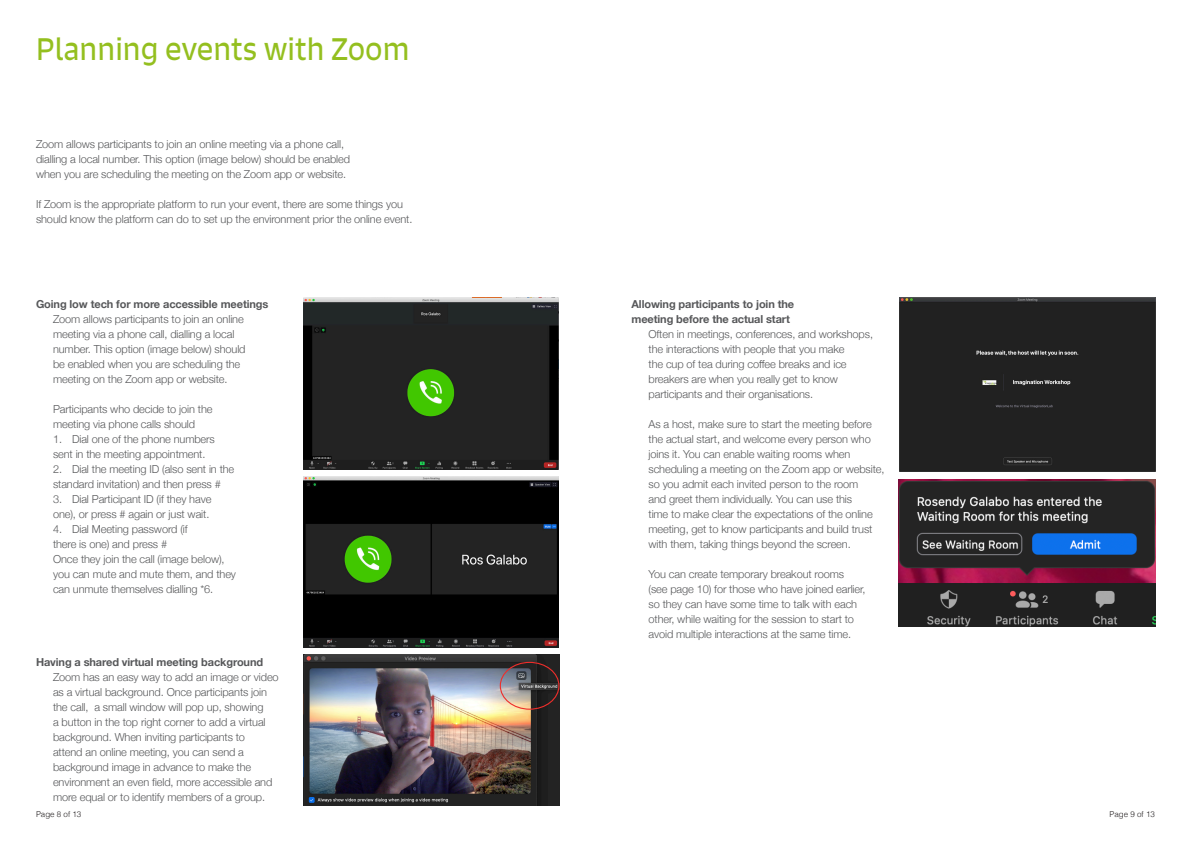
<style>
.page{position:relative;width:1191px;height:842px;background:#fff}
.page>*{position:absolute;margin:0;border:0;box-sizing:border-box;transform-origin:0 0}
.t1{font:30px "Signo";color:#94bf1f}
.body{font:300 11px/15px "Helvetica Neue";letter-spacing:-.01em;color:#57585a}
.body-2{font:700 11px/15px "Helvetica Neue";letter-spacing:-.01em;color:#57585a}
.t2{font:300 8px "Helvetica";color:#231f20}
</style>
<div class="page">
<img style="left:303px;top:298px;width:256px;height:171px">
<img style="left:303px;top:477px;width:255px;height:170px">
<div style="left:899px;top:298px;width:256px;height:174px;background:#212121"></div>
<img style="left:898px;top:480px;width:257px;height:147px">
<img style="left:303px;top:655px;width:256px;height:151px">
<div style="left:500px;top:662px;width:59px;height:48px;border:1px solid #ee2e2b;border-radius:50%"></div>
<p class="t1" style="left:36px;top:29px;width:375px">Planning events with Zoom</p>
<p class="body" style="left:36px;top:136px;width:315px">Zoom allows participants to join an online meeting via a phone call, dialling a local number. This option (image below) should be enabled when you are scheduling the meeting on the Zoom app or website.</p>
<p class="body" style="left:36px;top:196px;width:378px">If Zoom is the appropriate platform to run your event, there are some things you should know the platform can do to set up the environment prior the online event.</p>
<p class="body-2" style="left:36px;top:297px;width:234px">Going low tech for more accessible meetings</p>
<p class="body" style="left:53px;top:311px;width:194px">Zoom allows participants to join an online meeting via a phone call, dialling a local number. This option (image below) should be enabled when you are scheduling the meeting on the Zoom app or website.</p>
<p class="body" style="left:53px;top:401px;width:161px">Participants who decide to join the meeting via phone calls should</p>
<p class="body" style="left:53px;top:431px;width:163px">1. Dial one of the phone numbers sent in the meeting appointment.</p>
<p class="body" style="left:53px;top:461px;width:183px">2. Dial the meeting ID (also sent in the standard invitation) and then press #</p>
<p class="body" style="left:53px;top:491px;width:160px">3. Dial Participant ID (if they have one), or press # again or just wait.</p>
<p class="body" style="left:53px;top:521px;width:136px">4. Dial Meeting password (if there is one) and press #</p>
<p class="body" style="left:53px;top:551px;width:184px">Once they join the call (image below), you can mute and mute them, and they can unmute themselves dialling *6.</p>
<p class="body-2" style="left:36px;top:654px;width:229px">Having a shared virtual meeting background</p>
<p class="body" style="left:53px;top:668px;width:227px">Zoom has an easy way to add an image or video as a virtual background. Once participants join the call, a small window will pop up, showing<br>a button in the top right corner to add a virtual background. When inviting participants to<br>attend an online meeting, you can send a background image in advance to make the environment an even field, more accessible and more equal or to identify members of a group.</p>
<p class="body-2" style="left:631px;top:297px;width:164px">Allowing participants to join the meeting before the actual start</p>
<p class="body" style="left:648px;top:326px;width:226px">Often in meetings, conferences, and workshops, the interactions with people that you make<br>the cup of tea during coffee breaks and ice breakers are when you really get to know participants and their organisations.</p>
<p class="body" style="left:648px;top:416px;width:237px">As a host, make sure to start the meeting before the actual start, and welcome every person who joins it. You can enable waiting rooms when scheduling a meeting on the Zoom app or website, so you admit each invited person to the room<br>and greet them individually. You can use this<br>time to make clear the expectations of the online meeting, get to know participants and build trust with them, taking things beyond the screen.</p>
<p class="body" style="left:648px;top:566px;width:218px">You can create temporary breakout rooms (see page 10) for those who have joined earlier, so they can have some time to talk with each other, while waiting for the session to start to avoid multiple interactions at the same time.</p>
<p class="t2" style="left:36px;top:808px;width:47px">Page 8 of 13</p>
<p class="t2" style="left:1109px;top:808px;width:47px">Page 9 of 13</p>
</div>
